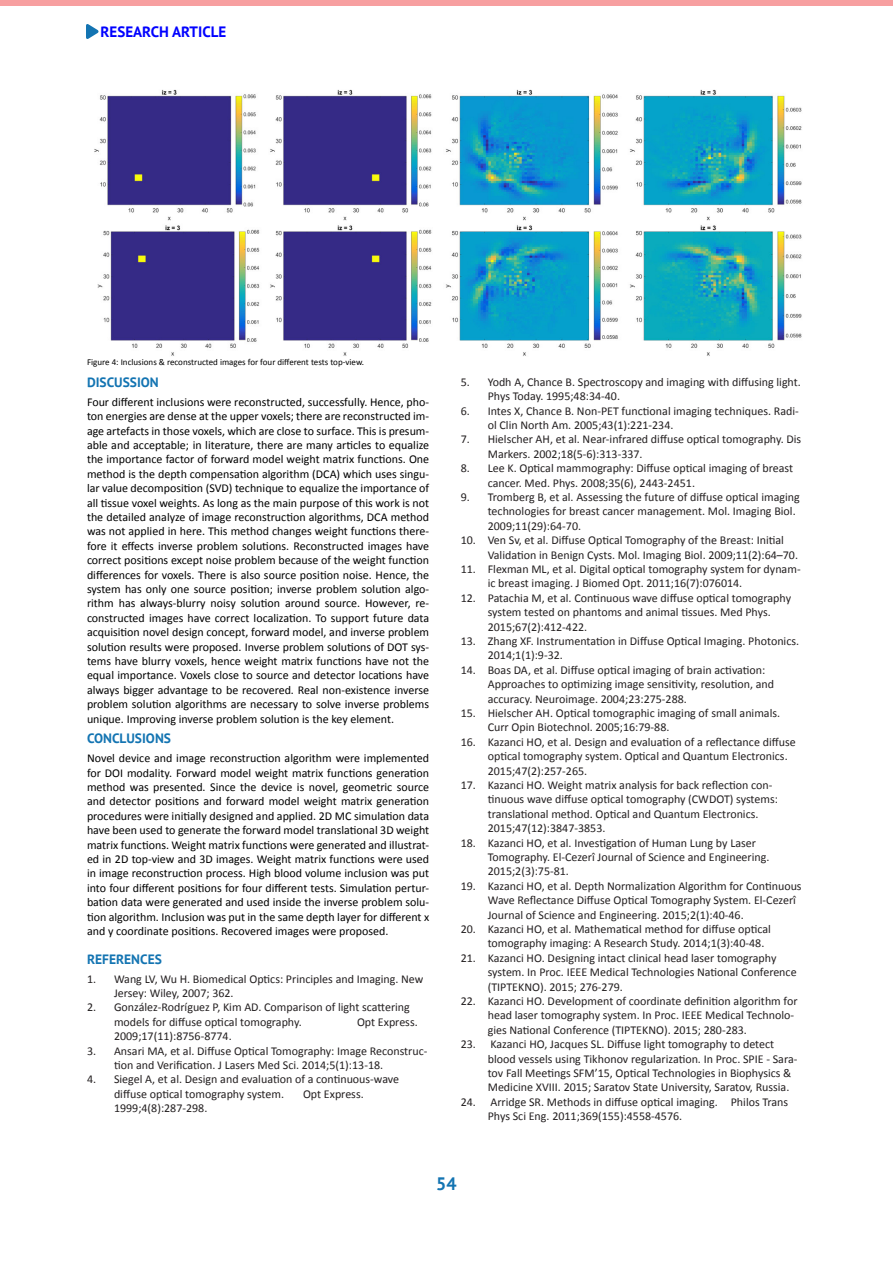
<style>
.page{position:relative;width:893px;height:1263px;background:#fff}
.page>*{position:absolute;margin:0;border:0;box-sizing:border-box;transform-origin:0 0}
.t1{font:700 18px "PT Sans";color:#1374b2}
.t2{font:700 15px "PT Sans";color:#00f}
.t3{font:700 13.5px "PT Sans";color:#1374b2}
.t4{font:12px/14.4px "Calibri";color:#231f20}
.t5{font:12px/14.4px "Calibri";color:#000;text-align:justify}
.t6{font:9px "Calibri";color:#000}
</style>
<div class="page">
<div style="left:0;top:0;width:893px;height:6px;background:#f79fa0"></div>
<svg style="left:86px;top:24px;width:13px;height:15px"></svg>
<img style="left:94px;top:89px;width:708px;height:267px">
<p class="t2" style="left:101px;top:22px;width:127px">RESEARCH ARTICLE</p>
<p class="t6" style="left:87px;top:356px;width:279px">Figure 4: Inclusions &amp; reconstructed images for four different tests top-view.</p>
<p class="t3" style="left:87px;top:373px;width:73px">DISCUSSION</p>
<p class="t5" style="left:87px;top:395px;width:344px">Four different inclusions were reconstructed, successfully. Hence, pho&shy;ton energies are dense at the upper voxels; there are reconstructed im&shy;age artefacts in those voxels, which are close to surface. This is presum&shy;able and acceptable; in literature, there are many articles to equalize the importance factor of forward model weight matrix functions. One method is the depth compensation algorithm (DCA) which uses singu&shy;lar value decomposition (SVD) technique to equalize the importance of all tissue voxel weights. As long as the main purpose of this work is not the detailed analyze of image reconstruction algorithms, DCA method was not applied in here. This method changes weight functions there&shy;fore it effects inverse problem solutions. Reconstructed images have correct positions except noise problem because of the weight function differences for voxels. There is also source position noise. Hence, the system has only one source position; inverse problem solution algo&shy;rithm has always-blurry noisy solution around source. However, re&shy;constructed images have correct localization. To support future data acquisition novel design concept, forward model, and inverse problem solution results were proposed. Inverse problem solutions of DOT sys&shy;tems have blurry voxels, hence weight matrix functions have not the equal importance. Voxels close to source and detector locations have always bigger advantage to be recovered. Real non-existence inverse problem solution algorithms are necessary to solve inverse problems unique. Improving inverse problem solution is the key element.</p>
<p class="t3" style="left:87px;top:729px;width:86px">CONCLUSIONS</p>
<p class="t5" style="left:87px;top:751px;width:344px">Novel device and image reconstruction algorithm were implemented for DOI modality. Forward model weight matrix functions generation method was presented. Since the device is novel, geometric source and detector positions and forward model weight matrix generation procedures were initially designed and applied. 2D MC simulation data have been used to generate the forward model translational 3D weight matrix functions. Weight matrix functions were generated and illustrat&shy;ed in 2D top-view and 3D images. Weight matrix functions were used in image reconstruction process. High blood volume inclusion was put into four different positions for four different tests. Simulation pertur&shy;bation data were generated and used inside the inverse problem solu&shy;tion algorithm. Inclusion was put in the same depth layer for different x and y coordinate positions. Recovered images were proposed.</p>
<p class="t3" style="left:87px;top:950px;width:76px">REFERENCES</p>
<p class="t4" style="left:114px;top:971px;width:311px;text-indent:-27px">1. Wang LV, Wu H. Biomedical Optics: Principles and Imaging. New<br>Jersey: Wiley, 2007; 362.</p>
<p class="t4" style="left:114px;top:1000px;width:297px;text-indent:-27px">2. González-Rodríguez P, Kim AD. Comparison of light scattering models for diffuse optical tomography.</p>
<p class="t4" style="left:357px;top:1014px;width:62px">Opt Express.</p>
<p class="t4" style="left:114px;top:1029px;width:119px">2009;17(11):8756-8774.</p>
<p class="t4" style="left:114px;top:1043px;width:315px;text-indent:-27px">3. Ansari MA, et al. Diffuse Optical Tomography: Image Reconstruc&shy;tion and Verification. J Lasers Med Sci. 2014;5(1):13-18.</p>
<p class="t4" style="left:114px;top:1072px;width:287px;text-indent:-27px">4. Siegel A, et al. Design and evaluation of a continuous-wave diffuse optical tomography system.</p>
<p class="t4" style="left:303px;top:1086px;width:62px">Opt Express.</p>
<p class="t4" style="left:114px;top:1101px;width:95px">1999;4(8):287-298.</p>
<p class="t4" style="left:488px;top:375px;width:315px;text-indent:-27px">5. Yodh A, Chance B. Spectroscopy and imaging with diffusing light.<br>Phys Today. 1995;48:34-40.</p>
<p class="t4" style="left:488px;top:403px;width:313px;text-indent:-27px">6. Intes X, Chance B. Non-PET functional imaging techniques. Radi&shy;ol Clin North Am. 2005;43(1):221-234.</p>
<p class="t4" style="left:488px;top:432px;width:315px;text-indent:-27px">7. Hielscher AH, et al. Near-infrared diffuse optical tomography. Dis<br>Markers. 2002;18(5-6):313-337.</p>
<p class="t4" style="left:488px;top:461px;width:307px;text-indent:-27px">8. Lee K. Optical mammography: Diffuse optical imaging of breast cancer. Med. Phys. 2008;35(6), 2443-2451.</p>
<p class="t4" style="left:488px;top:490px;width:314px;text-indent:-27px">9. Tromberg B, et al. Assessing the future of diffuse optical imaging technologies for breast cancer management. Mol. Imaging Biol.<br>2009;11(29):64-70.</p>
<p class="t4" style="left:488px;top:533px;width:312px;text-indent:-27px">10. Ven Sv, et al. Diffuse Optical Tomography of the Breast: Initial<br>Validation in Benign Cysts. Mol. Imaging Biol. 2009;11(2):64–70.</p>
<p class="t4" style="left:488px;top:562px;width:314px;text-indent:-27px">11. Flexman ML, et al. Digital optical tomography system for dynam&shy;ic breast imaging. J Biomed Opt. 2011;16(7):076014.</p>
<p class="t4" style="left:488px;top:591px;width:305px;text-indent:-27px">12. Patachia M, et al. Continuous wave diffuse optical tomography system tested on phantoms and animal tissues. Med Phys.<br>2015;67(2):412-422.</p>
<p class="t4" style="left:488px;top:634px;width:313px;text-indent:-27px">13. Zhang XF. Instrumentation in Diffuse Optical Imaging. Photonics.<br>2014;1(1):9-32.</p>
<p class="t4" style="left:488px;top:663px;width:288px;text-indent:-27px">14. Boas DA, et al. Diffuse optical imaging of brain activation:<br>Approaches to optimizing image sensitivity, resolution, and accuracy. Neuroimage. 2004;23:275-288.</p>
<p class="t4" style="left:488px;top:706px;width:294px;text-indent:-27px">15. Hielscher AH. Optical tomographic imaging of small animals.<br>Curr Opin Biotechnol. 2005;16:79-88.</p>
<p class="t4" style="left:488px;top:735px;width:309px;text-indent:-27px">16. Kazanci HO, et al. Design and evaluation of a reflectance diffuse optical tomography system. Optical and Quantum Electronics.<br>2015;47(2):257-265.</p>
<p class="t4" style="left:488px;top:778px;width:292px;text-indent:-27px">17. Kazanci HO. Weight matrix analysis for back reflection con&shy;tinuous wave diffuse optical tomography (CWDOT) systems: translational method. Optical and Quantum Electronics.<br>2015;47(12):3847-3853.</p>
<p class="t4" style="left:488px;top:835px;width:283px;text-indent:-27px">18. Kazanci HO, et al. Investigation of Human Lung by Laser<br>Tomography. El-Cezerî Journal of Science and Engineering.<br>2015;2(3):75-81.</p>
<p class="t4" style="left:488px;top:879px;width:315px;text-indent:-27px">19. Kazanci HO, et al. Depth Normalization Algorithm for Continuous<br>Wave Reflectance Diffuse Optical Tomography System. El-Cezerî<br>Journal of Science and Engineering. 2015;2(1):40-46.</p>
<p class="t4" style="left:488px;top:922px;width:285px;text-indent:-27px">20. Kazanci HO, et al. Mathematical method for diffuse optical tomography imaging: A Research Study. 2014;1(3):40-48.</p>
<p class="t4" style="left:488px;top:951px;width:310px;text-indent:-27px">21. Kazanci HO. Designing intact clinical head laser tomography system. In Proc. IEEE Medical Technologies National Conference (TIPTEKNO). 2015; 276-279.</p>
<p class="t4" style="left:488px;top:994px;width:311px;text-indent:-27px">22. Kazanci HO. Development of coordinate definition algorithm for head laser tomography system. In Proc. IEEE Medical Technolo&shy;gies National Conference (TIPTEKNO). 2015; 280-283.</p>
<p class="t4" style="left:488px;top:1037px;width:311px;text-indent:-27px">23. Kazanci HO, Jacques SL. Diffuse light tomography to detect blood vessels using Tikhonov regularization. In Proc. SPIE - Sara&shy;tov Fall Meetings SFM’15, Optical Technologies in Biophysics &amp; Medicine XVIII. 2015; Saratov State University, Saratov, Russia.</p>
<p class="t4" style="left:488px;top:1095px;width:302px;text-indent:-27px">24. Arridge SR. Methods in diffuse optical imaging. Philos Trans<br>Phys Sci Eng. 2011;369(155):4558-4576.</p>
<h1 class="t1" style="left:436px;top:1172px;width:22px">54</h1>
</div>
